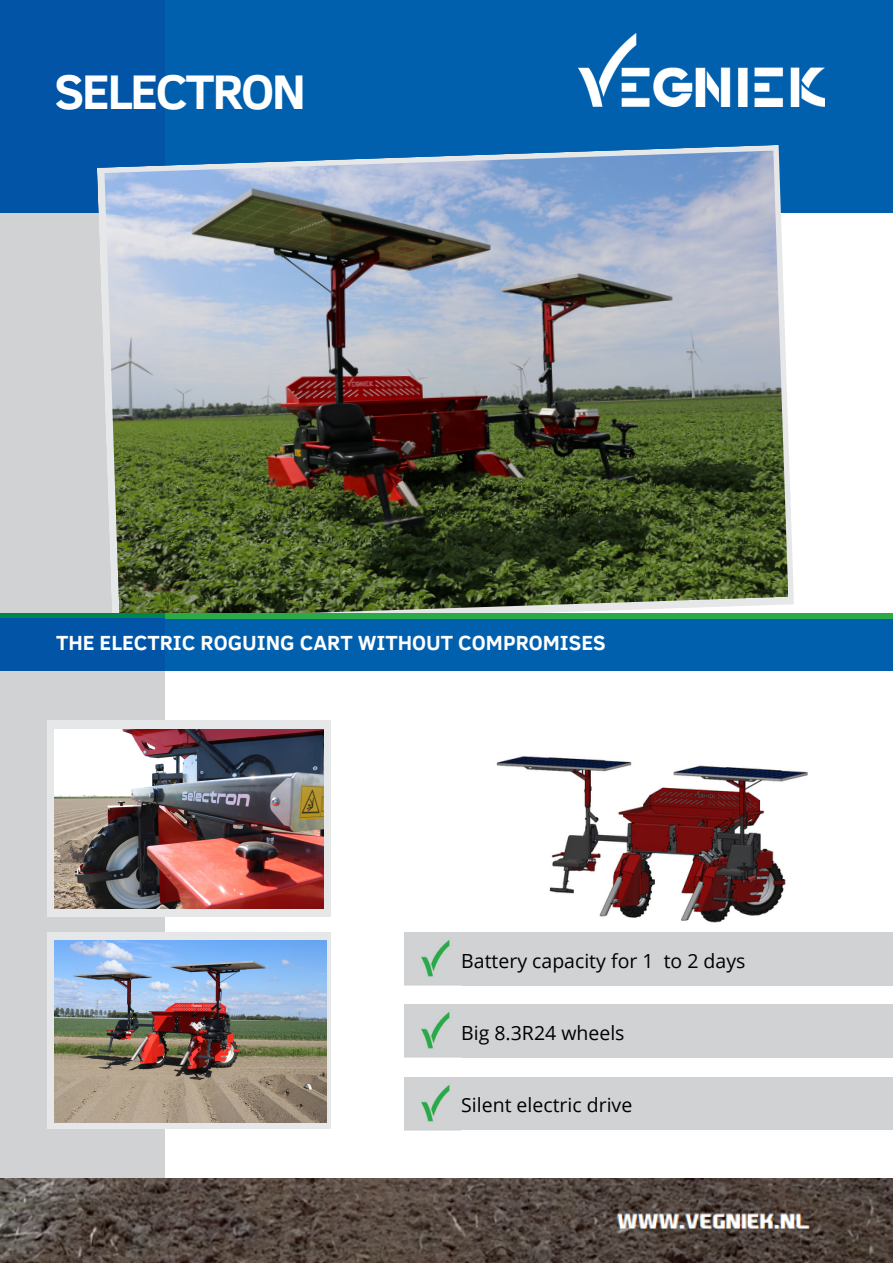
<style>
.page{position:relative;width:893px;height:1264px;background:#fff}
.page>*{position:absolute;margin:0;border:0;box-sizing:border-box;transform-origin:0 0}
.t1{font:700 49.8px "Clear Sans";letter-spacing:-.05em;color:#fff}
.t2{font:700 21px "Clear Sans";color:#fff}
.t3{font:19.5px "Open Sans";color:#000}
</style>
<div class="page">
<div style="left:0;top:212px;width:164px;height:1050px;background:#d1d2d4"></div>
<div style="left:164px;top:0;width:728px;height:212px;background:#0160ae"></div>
<div style="left:0;top:0;width:164px;height:212px;background:#0154a6"></div>
<img style="left:0;top:1178px;width:892px;height:83px">
<svg style="left:97px;top:145px;width:697px;height:468px"></svg>
<div style="left:164px;top:613px;width:728px;height:57px;background:#0160ae"></div>
<img style="left:104px;top:151px;width:684px;height:468px">
<img style="left:0;top:613px;width:164px;height:57px">
<img style="left:578px;top:34px;width:246px;height:73px">
<div style="left:47px;top:720px;width:284px;height:197px;background:#e6e7e9"></div>
<img style="left:54px;top:729px;width:269px;height:179px">
<div style="left:47px;top:932px;width:284px;height:197px;background:#e6e7e9"></div>
<img style="left:54px;top:940px;width:272px;height:182px">
<div style="left:404px;top:932px;width:488px;height:53px;background:#d1d2d4"></div>
<img style="left:421px;top:940px;width:29px;height:37px">
<img style="left:496px;top:756px;width:312px;height:167px">
<div style="left:404px;top:1076px;width:488px;height:53px;background:#d1d2d4"></div>
<div style="left:404px;top:1004px;width:488px;height:53px;background:#d1d2d4"></div>
<img style="left:421px;top:1012px;width:29px;height:37px">
<img style="left:404px;top:1085px;width:56px;height:45px">
<h1 class="t1" style="left:54px;top:55px;width:253px">SELECTRON</h1>
<p class="t2" style="left:56px;top:628px;width:551px">THE ELECTRIC ROGUING CART WITHOUT COMPROMISES</p>
<p class="t3" style="left:461px;top:946px;width:286px">Battery capacity for 1 to 2 days</p>
<p class="t3" style="left:461px;top:1018px;width:165px">Big 8.3R24 wheels</p>
<p class="t3" style="left:461px;top:1091px;width:173px">Silent electric drive</p>
</div>
